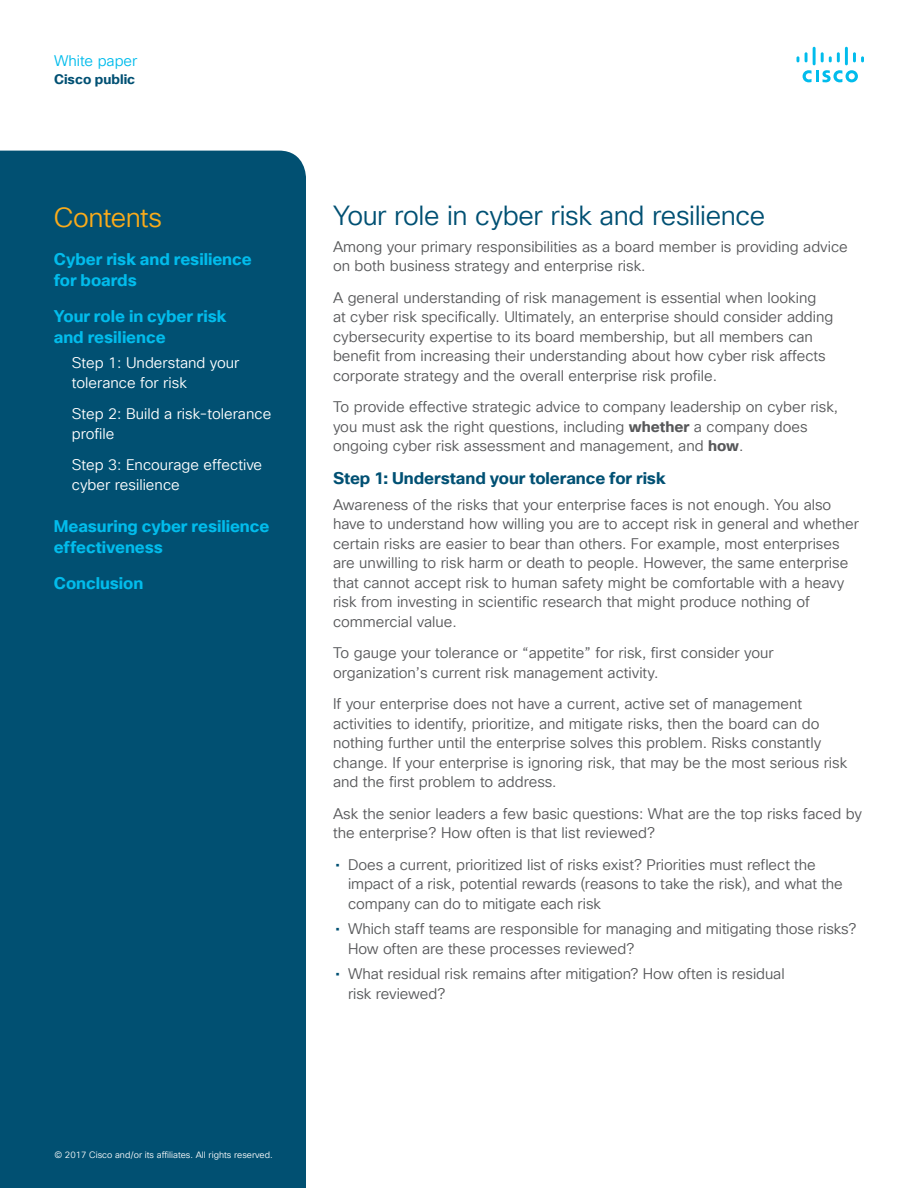
<style>
.page{position:relative;width:918px;height:1188px;background:#fff}
.page>*{position:absolute;margin:0;border:0;box-sizing:border-box;transform-origin:0 0}
.Subhead2_Indigo{font:27px "Cisco Sans TT Light";letter-spacing:-.015em;color:#005073}
.t1{font:27px "Cisco Sans TT Light";letter-spacing:-.02em;color:#faab1a}
.Subhead3_Blue{font:700 16.5px/21px "Cisco Sans TT";letter-spacing:-.005em;color:#01bcec}
.Subhead3_Indigo{font:700 16.5px "Cisco Sans TT";letter-spacing:-.005em;color:#005073}
.Body{font:15px/19.5px "Cisco Sans TT Light";color:#57585a}
.Body_White{font:15px/19.5px "Cisco Sans TT Light";color:#fff}
.t2{font:15px "Cisco Sans TT Light";color:#01bcec}
.t3{font:700 13.5px "Cisco Sans TT";color:#005073}
.t4{font:9px "Cisco Sans TT Light";color:#fff}
.s1{font-family:"Cisco Sans TT";font-weight:700}
.s2{font-family:"Cisco Sans TT";color:#005073}
</style>
<div class="page">
<svg style="left:803px;top:70px;width:55px;height:12px"></svg>
<svg style="left:797px;top:56px;width:2px;height:6px"></svg>
<svg style="left:805px;top:52px;width:3px;height:10px"></svg>
<hr style="left:813px;top:47px;width:3px;height:18px;background:#01bcec">
<svg style="left:821px;top:52px;width:19px;height:10px"></svg>
<hr style="left:845px;top:47px;width:3px;height:18px;background:#01bcec">
<svg style="left:853px;top:52px;width:11px;height:10px"></svg>
<div style="left:0;top:151px;width:306px;height:1037px;background:#015072"></div>
<p class="t2" style="left:54px;top:51px;width:85px">White paper</p>
<p class="t3" style="left:54px;top:70px;width:83px">Cisco public</p>
<p class="t1" style="left:54px;top:200px;width:110px">Contents</p>
<p class="Subhead3_Blue" style="left:54px;top:249px;width:199px">Cyber risk and resilience for boards</p>
<p class="Subhead3_Blue" style="left:54px;top:306px;width:174px">Your role in cyber risk and resilience</p>
<p class="Body_White" style="left:72px;top:354px;width:169px">Step 1: Understand your tolerance for risk</p>
<p class="Body_White" style="left:72px;top:405px;width:201px">Step 2: Build a risk-tolerance profile</p>
<p class="Body_White" style="left:72px;top:456px;width:192px">Step 3: Encourage effective cyber resilience</p>
<p class="Subhead3_Blue" style="left:54px;top:516px;width:217px">Measuring cyber resilience effectiveness</p>
<p class="Subhead3_Blue" style="left:54px;top:573px;width:91px">Conclusion</p>
<p class="t4" style="left:54px;top:1149px;width:220px">© 2017 Cisco and/or its affiliates. All rights reserved.</p>
<p class="Subhead2_Indigo" style="left:333px;top:198px;width:434px">Your role in cyber risk and resilience</p>
<p class="Body" style="left:333px;top:237px;width:516px">Among your primary responsibilities as a board member is providing advice on both business strategy and enterprise risk.</p>
<p class="Body" style="left:333px;top:288px;width:502px">A general understanding of risk management is essential when looking<br>at cyber risk specifically. Ultimately, an enterprise should consider adding cybersecurity expertise to its board membership, but all members can benefit from increasing their understanding about how cyber risk affects corporate strategy and the overall enterprise risk profile.</p>
<p class="Body" style="left:333px;top:398px;width:507px">To provide effective strategic advice to company leadership on cyber risk, you must ask the right questions, including <span class="s1">whether</span> a company does ongoing cyber risk assessment and management, and <span class="s1">how</span>.</p>
<p class="Subhead3_Indigo" style="left:333px;top:468px;width:334px">Step 1: Understand your tolerance for risk</p>
<p class="Body" style="left:333px;top:495px;width:527px">Awareness of the risks that your enterprise faces is not enough. You also have to understand how willing you are to accept risk in general and whether certain risks are easier to bear than others. For example, most enterprises are unwilling to risk harm or death to people. However, the same enterprise that cannot accept risk to human safety might be comfortable with a heavy risk from investing in scientific research that might produce nothing of commercial value.</p>
<p class="Body" style="left:333px;top:644px;width:442px">To gauge your tolerance or “appetite” for risk, first consider your organization’s current risk management activity.</p>
<p class="Body" style="left:333px;top:695px;width:516px">If your enterprise does not have a current, active set of management activities to identify, prioritize, and mitigate risks, then the board can do nothing further until the enterprise solves this problem. Risks constantly change. If your enterprise is ignoring risk, that may be the most serious risk and the first problem to address.</p>
<p class="Body" style="left:333px;top:804px;width:530px">Ask the senior leaders a few basic questions: What are the top risks faced by the enterprise? How often is that list reviewed?</p>
<p class="Body" style="left:348px;top:855px;width:496px;text-indent:-13px"><span class="s2">•</span> Does a current, prioritized list of risks exist? Priorities must reflect the impact of a risk, potential rewards (reasons to take the risk), and what the company can do to mitigate each risk</p>
<p class="Body" style="left:348px;top:920px;width:510px;text-indent:-13px"><span class="s2">•</span> Which staff teams are responsible for managing and mitigating those risks?<br>How often are these processes reviewed?</p>
<p class="Body" style="left:348px;top:965px;width:438px;text-indent:-13px"><span class="s2">•</span> What residual risk remains after mitigation? How often is residual risk reviewed?</p>
</div>
